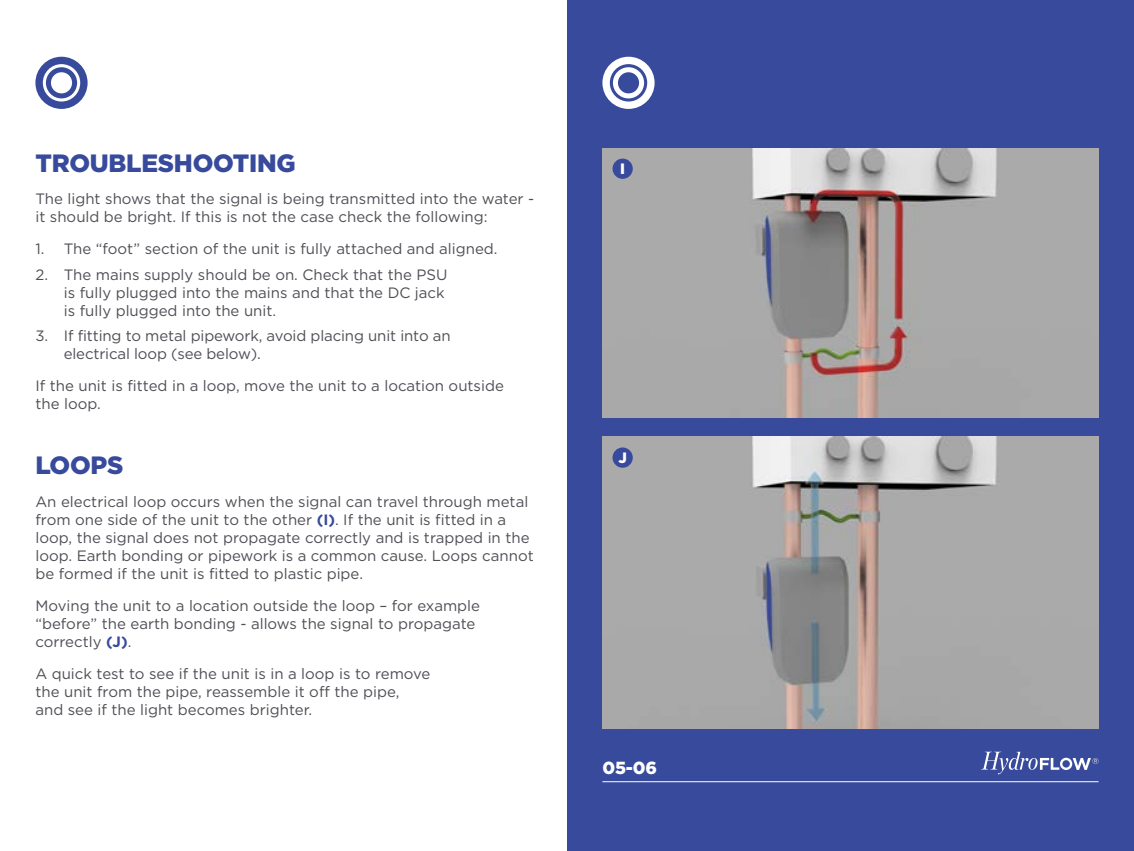
<style>
.page{position:relative;width:1134px;height:851px;background:#fff}
.page>*{position:absolute;margin:0;border:0;box-sizing:border-box;transform-origin:0 0}
.t1{font:900 25px "Gotham HTF";letter-spacing:-.01em;color:#384a9c}
.t2{font:900 17.5px "Gotham HTF";color:#fff}
.t3{font:15px/18px "Gotham HTF";color:#4f4e55}
.t4{font:900 15px "Gotham HTF";color:#fff}
.s1{font-weight:700;color:#384a9c}
</style>
<div class="page">
<div style="left:567px;top:0;width:567px;height:850px;background:#384a9c"></div>
<svg style="left:602px;top:57px;width:53px;height:52px"></svg>
<svg style="left:981px;top:751px;width:117px;height:23px"></svg>
<hr style="left:602px;top:781px;width:496px;height:1px;background:#fff">
<svg style="left:35px;top:57px;width:53px;height:52px"></svg>
<img style="left:602px;top:148px;width:496px;height:269px">
<img style="left:602px;top:436px;width:496px;height:292px">
<div style="left:612px;top:158px;width:21px;height:21px;background:#384a9c;border-radius:50%"></div>
<div style="left:612px;top:447px;width:21px;height:20px;background:#384a9c;border-radius:50%"></div>
<h1 class="t1" style="left:35px;top:149px;width:262px">TROUBLESHOOTING</h1>
<p class="t3" style="left:35px;top:190px;width:500px">The light shows that the signal is being transmitted into the water - it should be bright. If this is not the case check the following:</p>
<p class="t3" style="left:35px;top:240px;width:464px">1. The “foot” section of the unit is fully attached and aligned.</p>
<p class="t3" style="left:64px;top:265px;width:385px;text-indent:-28px">2. The mains supply should be on. Check that the PSU is fully plugged into the mains and that the DC jack is fully plugged into the unit.</p>
<p class="t3" style="left:64px;top:326px;width:388px;text-indent:-28px">3. If fitting to metal pipework, avoid placing unit into an electrical loop (see below).</p>
<p class="t3" style="left:35px;top:376px;width:470px">If the unit is fitted in a loop, move the unit to a location outside the loop.</p>
<h1 class="t1" style="left:35px;top:451px;width:90px">LOOPS</h1>
<p class="t3" style="left:35px;top:492px;width:500px">An electrical loop occurs when the signal can travel through metal from one side of the unit to the other <span class="s1">(I)</span>. If the unit is fitted in a loop, the signal does not propagate correctly and is trapped in the loop. Earth bonding or pipework is a common cause. Loops cannot be formed if the unit is fitted to plastic pipe.</p>
<p class="t3" style="left:35px;top:596px;width:446px">Moving the unit to a location outside the loop – for example “before” the earth bonding - allows the signal to propagate correctly <span class="s1">(J)</span>.</p>
<p class="t3" style="left:35px;top:664px;width:396px">A quick test to see if the unit is in a loop is to remove the unit from the pipe, reassemble it off the pipe, and see if the light becomes brighter.</p>
<p class="t4" style="left:620px;top:160px;width:6px">I</p>
<p class="t4" style="left:618px;top:449px;width:10px">J</p>
<p class="t2" style="left:602px;top:757px;width:56px">05-06</p>
</div>
